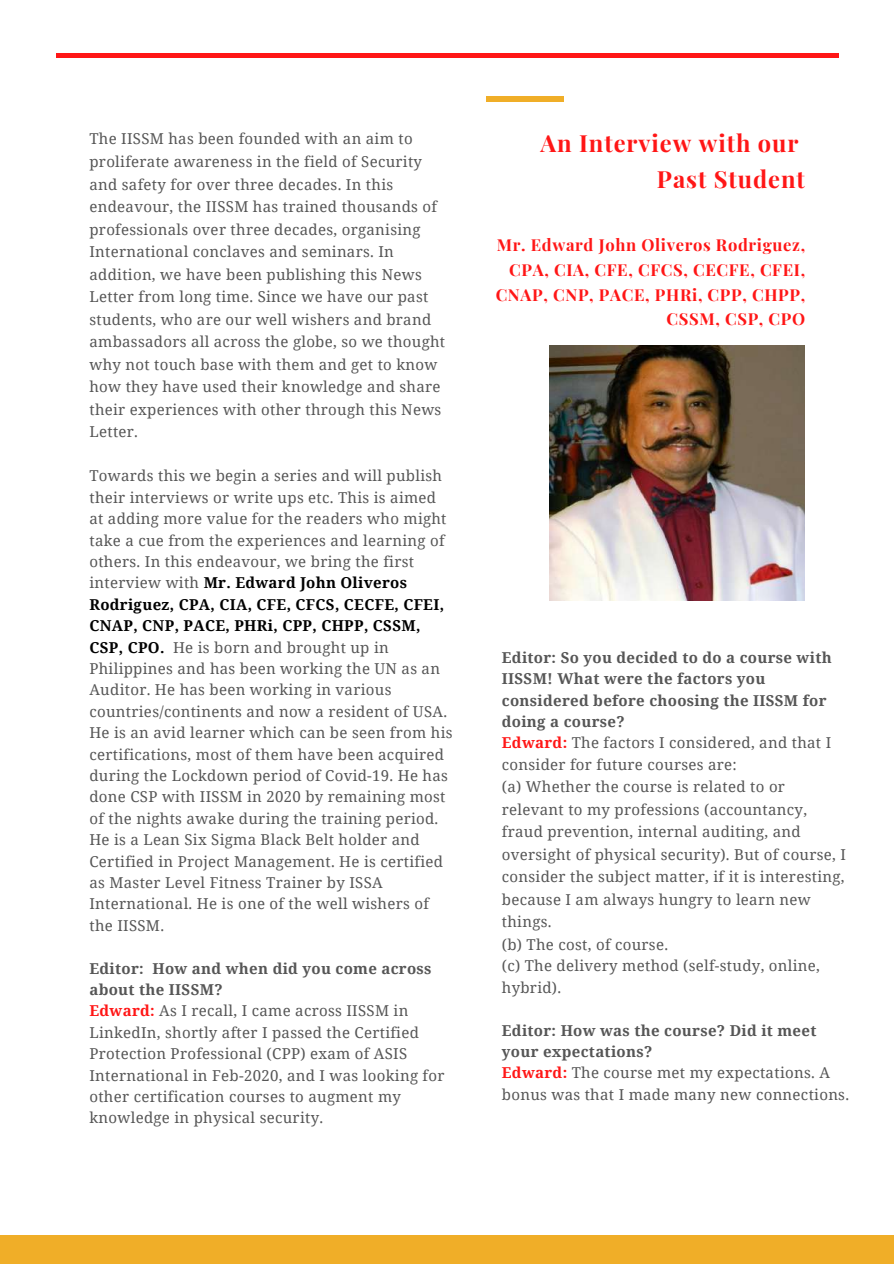
<style>
.page{position:relative;width:894px;height:1264px;background:#fff}
.page>*{position:absolute;margin:0;border:0;box-sizing:border-box;transform-origin:0 0}
.t1{font:700 23.7px/36px "Playfair Display";letter-spacing:.04em;color:#ff1616;text-align:right}
.t2{font:700 16.5px/24.8px "Playfair Display";letter-spacing:.04em;color:#ff1616;text-align:right}
.t3{font:15px/21.5px "Noto Serif";letter-spacing:.02em;color:#565656}
.s1{font-weight:700;color:#000}
.s2{font-weight:700}
.s3{font-weight:700;color:#ff1616}
</style>
<div class="page">
<div style="left:0;top:1235px;width:893px;height:28px;background:#f0ae28"></div>
<hr style="left:56px;top:53px;width:782px;height:4px;background:#ff1616">
<div style="left:486px;top:96px;width:78px;height:6px;background:#f0ae28"></div>
<img style="left:549px;top:345px;width:255px;height:255px">
<p class="t3" style="left:89px;top:127px;width:357px;line-height:22.5px">The IISSM has been founded with an aim to proliferate awareness in the field of Security and safety for over three decades. In this endeavour, the IISSM has trained thousands of professionals over three decades, organising International conclaves and seminars. In addition, we have been publishing this News Letter from long time. Since we have our past students, who are our well wishers and brand ambassadors all across the globe, so we thought why not touch base with them and get to know how they have used their knowledge and share their experiences with other through this News Letter.</p>
<p class="t3" style="left:89px;top:465px;width:364px">Towards this we begin a series and will publish their interviews or write ups etc. This is aimed at adding more value for the readers who might take a cue from the experiences and learning of others. In this endeavour, we bring the first interview with <span class="s1">Mr. Edward John Oliveros Rodriguez, CPA, CIA, CFE, CFCS, CECFE, CFEI, CNAP, CNP, PACE, PHRi, CPP, CHPP, CSSM, CSP, CPO.</span> He is born and brought up in Philippines and has been working the UN as an Auditor. He has been working in various countries/continents and now a resident of USA.<br>He is an avid learner which can be seen from his certifications, most of them have been acquired during the Lockdown period of Covid-19. He has done CSP with IISSM in 2020 by remaining most of the nights awake during the training period.<br>He is a Lean Six Sigma Black Belt holder and Certified in Project Management. He is certified as Master Level Fitness Trainer by ISSA International. He is one of the well wishers of the IISSM.</p>
<p class="t3" style="left:89px;top:957px;width:356px"><span class="s2">Editor: How and when did you come across about the IISSM?<br></span><span class="s3">Edward:</span> As I recall, I came across IISSM in LinkedIn, shortly after I passed the Certified Protection Professional (CPP) exam of ASIS International in Feb-2020, and I was looking for other certification courses to augment my knowledge in physical security.</p>
<h1 class="t1" style="left:540px;top:124px;width:266px">An Interview with our<br>Past Student</h1>
<p class="t2" style="left:495px;top:232px;width:311px">Mr. Edward John Oliveros Rodriguez,<br>CPA, CIA, CFE, CFCS, CECFE, CFEI,<br>CNAP, CNP, PACE, PHRi, CPP, CHPP,<br>CSSM, CSP, CPO</p>
<p class="t3" style="left:501px;top:646px;width:345px;line-height:22px"><span class="s2">Editor: So you decided to do a course with IISSM! What were the factors you considered before choosing the IISSM for doing a course?<br></span><span class="s3">Edward:</span> The factors I considered, and that I consider for future courses are:<br>(a) Whether the course is related to or relevant to my professions (accountancy, fraud prevention, internal auditing, and oversight of physical security). But of course, I consider the subject matter, if it is interesting, because I am always hungry to learn new things.<br>(b) The cost, of course.<br>(c) The delivery method (self-study, online, hybrid).</p>
<p class="t3" style="left:501px;top:1019px;width:349px"><span class="s2">Editor: How was the course? Did it meet your expectations?<br></span><span class="s3">Edward:</span> The course met my expectations. A bonus was that I made many new connections.</p>
</div>
